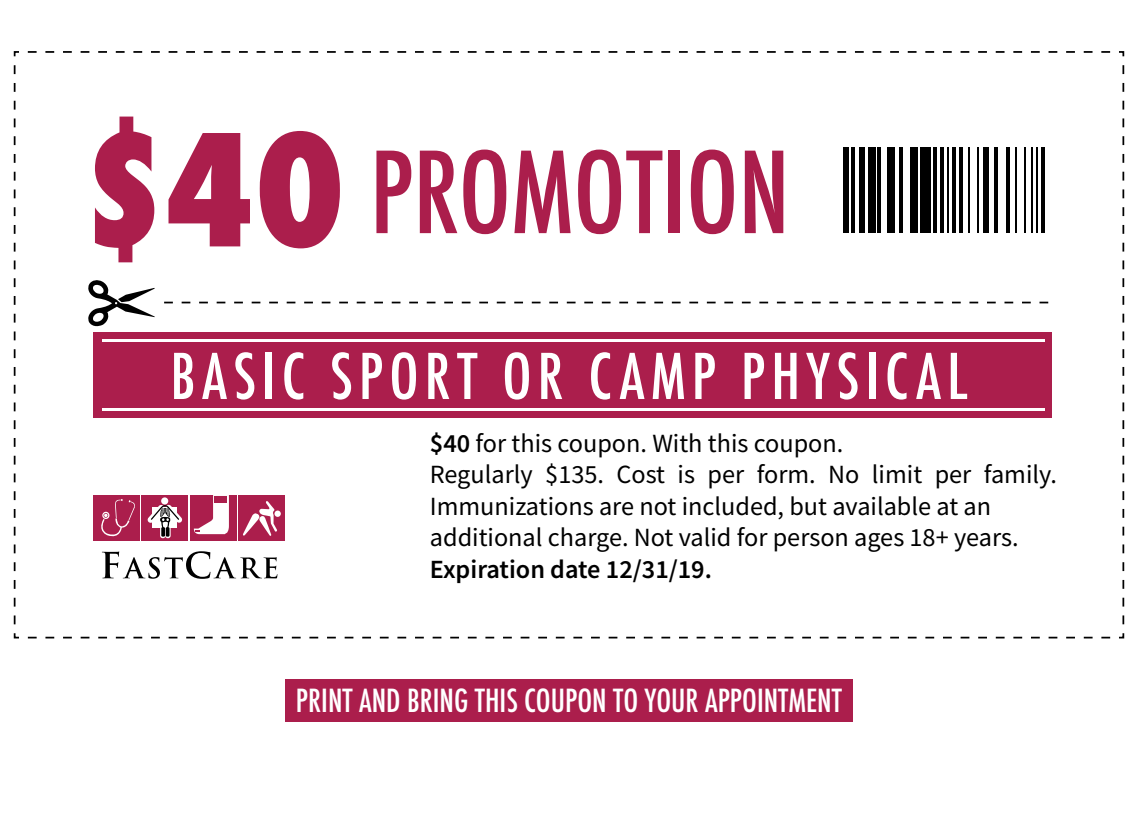
<style>
.page{position:relative;width:1138px;height:826px;background:#fff}
.page>*{position:absolute;margin:0;border:0;box-sizing:border-box;transform-origin:0 0}
.t1{font:500 condensed 109.38px "Futura";color:#ab1e4c}
.t2{font:500 condensed 61.25px "Futura";letter-spacing:.1em;color:#fff}
.t3{font:500 condensed 30.97px "Futura";color:#fff}
.t4{font:26.25px/31.5px "Source Sans Pro";color:#000}
.t5{font:600 26.25px "Source Sans Pro";color:#000}
.s1{font-weight:800;font-size:150.33px}
.s2{font-weight:600}
</style>
<div class="page">
<div style="left:285px;top:679px;width:567px;height:43px;background:#ab1e4c"></div>
<svg style="left:13px;top:633px;width:1097px;height:6px"></svg>
<svg style="left:13px;top:51px;width:6px;height:573px"></svg>
<svg style="left:28px;top:51px;width:1097px;height:6px"></svg>
<svg style="left:1119px;top:65px;width:6px;height:574px"></svg>
<hr style="left:1041px;top:147px;width:4px;height:86px;background:#000">
<hr style="left:1006px;top:147px;width:4px;height:86px;background:#000">
<hr style="left:994px;top:147px;width:3px;height:86px;background:#000">
<div style="left:983px;top:147px;width:6px;height:86px;background:#000"></div>
<hr style="left:1036px;top:147px;width:2px;height:86px;background:#000">
<hr style="left:1030px;top:147px;width:2px;height:86px;background:#000">
<hr style="left:1024px;top:147px;width:1px;height:86px;background:#000">
<hr style="left:1015px;top:147px;width:2px;height:86px;background:#000">
<hr style="left:976px;top:147px;width:2px;height:86px;background:#000">
<hr style="left:967px;top:147px;width:2px;height:86px;background:#000">
<hr style="left:947px;top:147px;width:1px;height:86px;background:#000">
<hr style="left:959px;top:147px;width:3px;height:86px;background:#000">
<hr style="left:952px;top:147px;width:3px;height:86px;background:#000">
<hr style="left:940px;top:147px;width:3px;height:86px;background:#000">
<hr style="left:899px;top:147px;width:4px;height:86px;background:#000">
<svg style="left:877px;top:147px;width:3px;height:86px"></svg>
<div style="left:859px;top:147px;width:5px;height:86px;background:#000"></div>
<svg style="left:851px;top:147px;width:3px;height:86px"></svg>
<div style="left:843px;top:147px;width:5px;height:86px;background:#000"></div>
<hr style="left:933px;top:147px;width:3px;height:86px;background:#000">
<div style="left:920px;top:147px;width:11px;height:86px;background:#000"></div>
<div style="left:910px;top:147px;width:7px;height:86px;background:#000"></div>
<div style="left:887px;top:147px;width:7px;height:86px;background:#000"></div>
<div style="left:868px;top:147px;width:7px;height:86px;background:#000"></div>
<svg style="left:88px;top:280px;width:960px;height:47px"></svg>
<svg style="left:102px;top:551px;width:175px;height:28px"></svg>
<div style="left:93px;top:495px;width:46px;height:45px;background:#ab1e4c"></div>
<div style="left:141px;top:495px;width:47px;height:45px;background:#ab1e4c"></div>
<div style="left:190px;top:495px;width:46px;height:45px;background:#ab1e4c"></div>
<div style="left:238px;top:495px;width:46px;height:45px;background:#ab1e4c"></div>
<svg style="left:193px;top:495px;width:36px;height:40px"></svg>
<svg style="left:243px;top:501px;width:34px;height:35px"></svg>
<div style="left:274px;top:511px;width:7px;height:6px;background:#fff;border-radius:50%"></div>
<div style="left:161px;top:497px;width:7px;height:7px;background:#fff;border-radius:50%"></div>
<svg style="left:147px;top:504px;width:35px;height:33px"></svg>
<svg style="left:101px;top:499px;width:34px;height:38px"></svg>
<div style="left:93px;top:332px;width:958px;height:85px;background:#ab1e4c"></div>
<hr style="left:103px;top:339px;width:941px;height:3px;background:#fff">
<hr style="left:103px;top:408px;width:941px;height:3px;background:#fff">
<h1 class="t1" style="left:79px;top:123px;width:712px"><span class="s1">$40</span> PROMOTION</h1>
<h2 class="t2" style="left:170px;top:337px;width:798px">BASIC SPORT OR CAMP PHYSICAL</h2>
<p class="t4" style="left:430px;top:427px;width:628px"><span class="s2">$40</span> for this coupon. With this coupon.<br>Regularly $135. Cost is per form. No limit per family.<br>Immunizations are not included, but available at an additional charge. Not valid for person ages 18+ years.</p>
<p class="t5" style="left:430px;top:552px;width:284px">Expiration date 12/31/19.</p>
<p class="t3" style="left:296px;top:681px;width:547px">PRINT AND BRING THIS COUPON TO YOUR APPOINTMENT</p>
</div>
